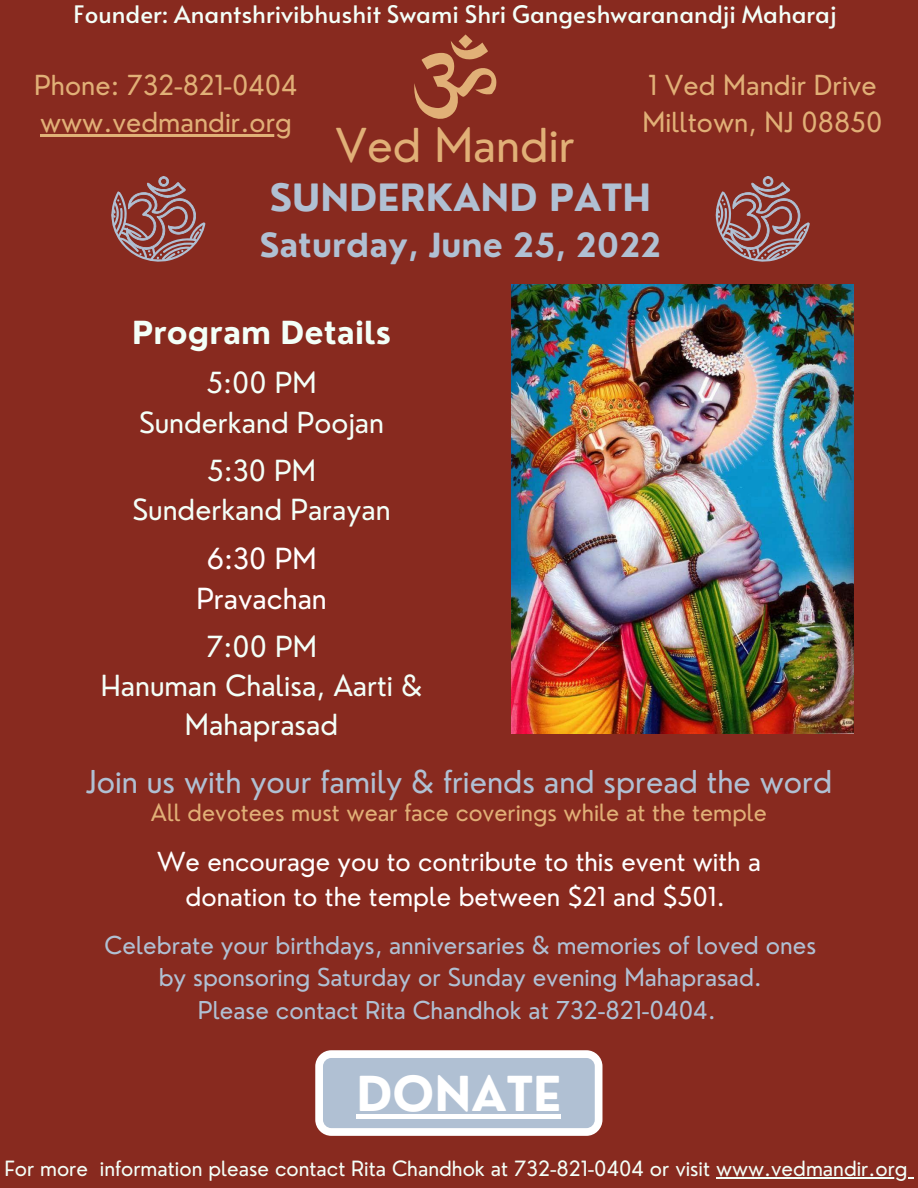
<style>
.page{position:relative;width:918px;height:1188px;background:#882a1f}
.page>*{position:absolute;margin:0;border:0;box-sizing:border-box;transform-origin:0 0}
.t1{font:700 46.95px "Nourd";color:#fff}
.t2{font:45.6px "Nourd";color:#e1b077}
.t3{font:700 36.75px "Nourd";color:#b0c0d3}
.t4{font:700 32.4px "Nourd";color:#b0c0d3}
.t5{font:700 31.05px "Nourd";color:#f3fff8}
.t6{font:30.75px "Nourd";color:#b0c0d3}
.t7{font:28.35px "Nourd";color:#f3fff8}
.t8{font:28.35px "Nourd";color:#fff}
.t9{font:27px "Nourd";color:#e1b077}
.t10{font:25.65px/34.8px "Nourd";color:#fff;text-align:center}
.t11{font:24px "Nourd";color:#b0c0d3}
.t12{font:24px "Alata";color:#f3fff8}
.t13{font:23.25px "Nourd";color:#e1b077}
.t14{font:20.55px "Nourd";color:#f3fff8}
</style>
<div class="page">
<svg style="left:414px;top:34px;width:82px;height:85px"></svg>
<svg style="left:315px;top:1050px;width:287px;height:86px;background:#c1ccda"></svg>
<div style="left:356px;top:1114px;width:205px;height:5px;background:#fff"></div>
<img style="left:512px;top:284px;width:342px;height:449px">
<svg style="left:716px;top:176px;width:94px;height:86px"></svg>
<hr style="left:40px;top:134px;width:252px;height:2px;background:#e1b077">
<hr style="left:716px;top:1177px;width:192px;height:1px;background:#f3fff8">
<svg style="left:111px;top:176px;width:95px;height:86px"></svg>
<p class="t12" style="left:74px;top:-3px;width:765px">Founder: Anantshrivibhushit Swami Shri Gangeshwaranandji Maharaj</p>
<p class="t9" style="left:34px;top:68px;width:265px">Phone: 732-821-0404</p>
<p class="t9" style="left:40px;top:105px;width:253px">www.vedmandir.org</p>
<p class="t2" style="left:336px;top:117px;width:241px">Ved Mandir</p>
<p class="t9" style="left:648px;top:68px;width:230px">1 Ved Mandir Drive</p>
<p class="t9" style="left:643px;top:105px;width:241px">Milltown, NJ 08850</p>
<p class="t3" style="left:270px;top:174px;width:383px">SUNDERKAND PATH</p>
<p class="t4" style="left:260px;top:224px;width:403px">Saturday, June 25, 2022</p>
<p class="t5" style="left:132px;top:313px;width:261px">Program Details</p>
<p class="t7" style="left:207px;top:365px;width:112px">5:00 PM</p>
<p class="t7" style="left:139px;top:404px;width:247px">Sunderkand Poojan</p>
<p class="t7" style="left:207px;top:453px;width:111px">5:30 PM</p>
<p class="t7" style="left:132px;top:492px;width:260px">Sunderkand Parayan</p>
<p class="t8" style="left:207px;top:541px;width:111px">6:30 PM</p>
<p class="t8" style="left:196px;top:580px;width:132px">Pravachan</p>
<p class="t7" style="left:206px;top:628px;width:112px">7:00 PM</p>
<p class="t7" style="left:101px;top:668px;width:323px">Hanuman Chalisa, Aarti &amp;</p>
<p class="t7" style="left:185px;top:707px;width:155px">Mahaprasad</p>
<p class="t6" style="left:86px;top:762px;width:748px">Join us with your family &amp; friends and spread the word</p>
<p class="t13" style="left:151px;top:798px;width:618px">All devotees must wear face coverings while at the temple</p>
<p class="t10" style="left:157px;top:844px;width:605px">We encourage you to contribute to this event with a donation to the temple between $21 and $501.</p>
<p class="t11" style="left:105px;top:930px;width:713px">Celebrate your birthdays, anniversaries &amp; memories of loved ones</p>
<p class="t11" style="left:159px;top:962px;width:605px">by sponsoring Saturday or Sunday evening Mahaprasad.</p>
<p class="t11" style="left:198px;top:995px;width:520px">Please contact Rita Chandhok at 732-821-0404.</p>
<p class="t1" style="left:356px;top:1064px;width:207px">DONATE</p>
<p class="t14" style="left:4px;top:1156px;width:905px">For more information please contact Rita Chandhok at 732-821-0404 or visit www.vedmandir.org</p>
</div>
